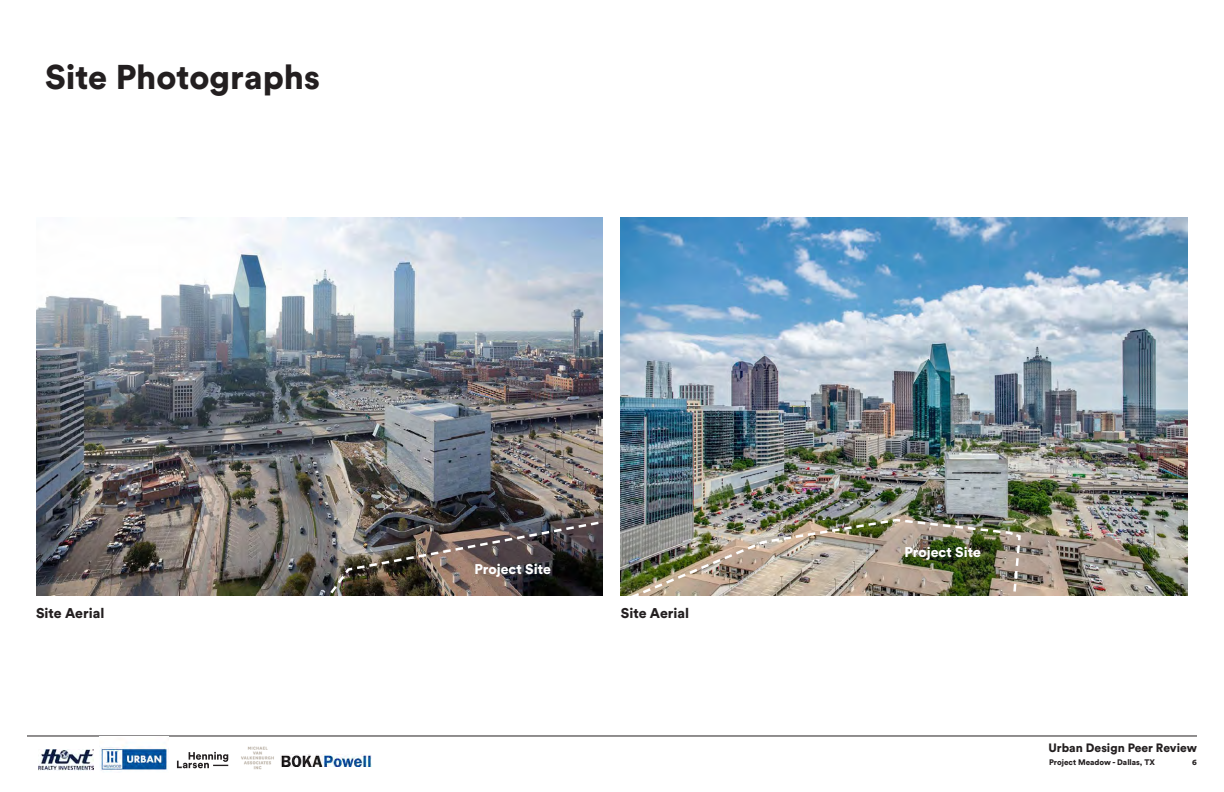
<style>
.page{position:relative;width:1224px;height:792px;background:#fff}
.page>*{position:absolute;margin:0;border:0;box-sizing:border-box;transform-origin:0 0}
.Small_Heading_14_16{font:900 34px "Circular Pro";color:#231f20}
.Small_Heading_14_16-2{font:900 14px "Circular Pro";color:#fff}
.Small_Heading_14_16-3{font:900 14px "Circular Pro";color:#231f20}
.t1{font:900 12px "Circular Pro";color:#231f20}
.t2{font:900 8px "Circular Pro";color:#231f20}
</style>
<div class="page">
<hr style="left:27px;top:736px;width:1170px;height:1px;background:#231f20">
<img style="left:39px;top:750px;width:55px;height:20px">
<img style="left:99px;top:745px;width:70px;height:26px">
<img style="left:241px;top:746px;width:33px;height:24px">
<svg style="left:177px;top:752px;width:51px;height:16px"></svg>
<img style="left:281px;top:754px;width:91px;height:13px">
<img style="left:36px;top:218px;width:567px;height:378px">
<img style="left:621px;top:218px;width:567px;height:378px">
<img style="left:323px;top:518px;width:280px;height:78px">
<img style="left:620px;top:518px;width:402px;height:78px">
<p class="Small_Heading_14_16" style="left:45px;top:53px;width:277px">Site Photographs</p>
<p class="Small_Heading_14_16-2" style="left:474px;top:559px;width:78px">Project Site</p>
<p class="Small_Heading_14_16-3" style="left:36px;top:604px;width:70px">Site Aerial</p>
<p class="Small_Heading_14_16-3" style="left:621px;top:604px;width:70px">Site Aerial</p>
<p class="Small_Heading_14_16-2" style="left:904px;top:543px;width:78px">Project Site</p>
<h3 class="t1" style="left:1049px;top:739px;width:150px">Urban Design Peer Review</h3>
<p class="t2" style="left:1049px;top:756px;width:108px">Project Meadow - Dallas, TX</p>
<p class="t2" style="left:1192px;top:757px;width:6px">6</p>
</div>
